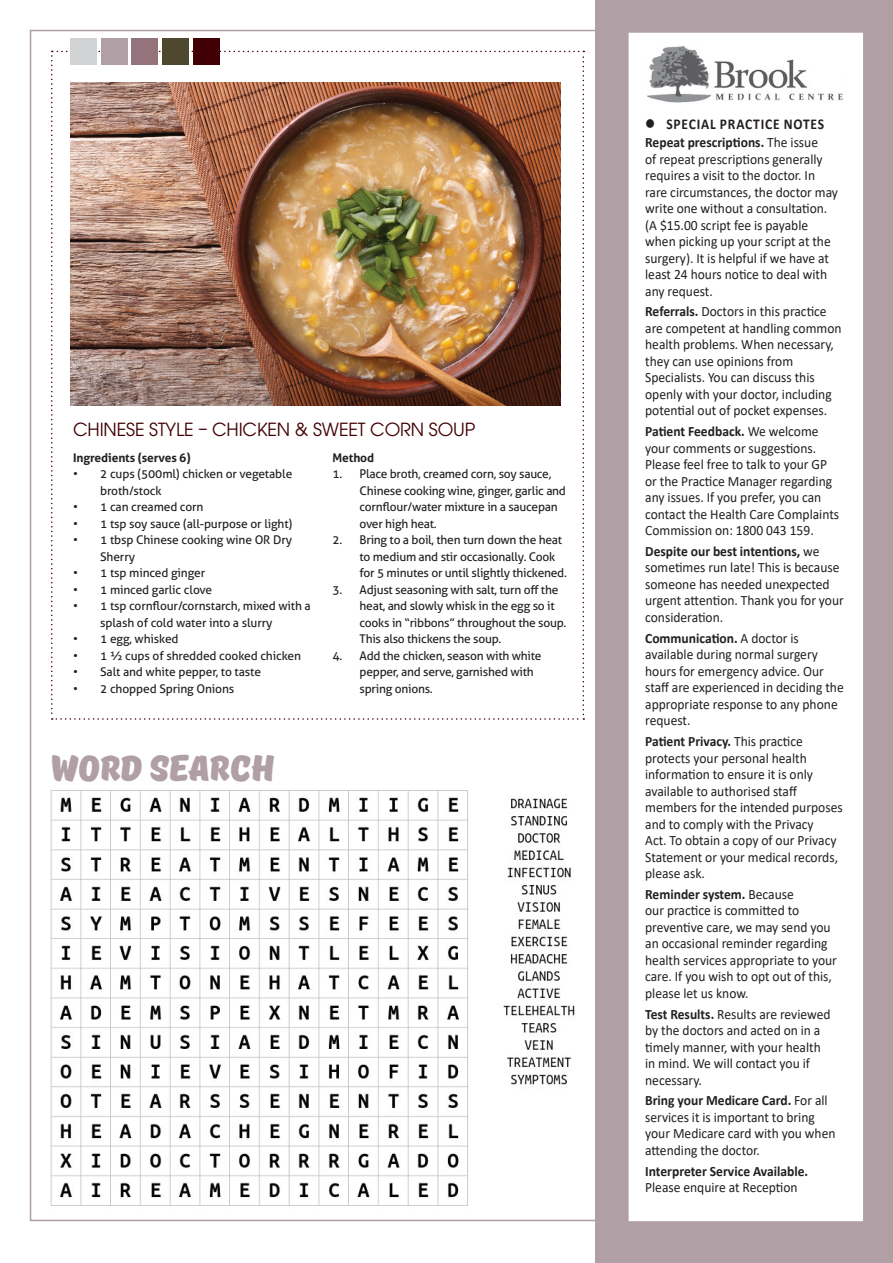
<style>
.page{position:relative;width:893px;height:1263px;background:#fff}
.page>*{position:absolute;margin:0;border:0;box-sizing:border-box;transform-origin:0 0}
.t1{font:900 36px "TT Masters";letter-spacing:-.01em;color:#b09fa4}
.t2{font:18px "ITC Avant Garde Pro";letter-spacing:-.01em;color:#410003}
.t3{font:700 15px "Calibri";letter-spacing:.06em;color:#231f20;scale:.9 1}
.t4{font:14.25px/16.5px "Calibri";color:#231f20;scale:.95 1}
.t5{font:700 14.25px "Calibri";color:#231f20;scale:.95 1}
.t6{font:12px/16.5px "Aller";letter-spacing:-.02em;color:#231f20}
.t7{font:700 12px "Aller";letter-spacing:-.01em;color:#231f20}
.s1{font-weight:700}
</style>
<div class="page">
<div style="left:595px;top:0;width:298px;height:1263px;background:#b09fa4"></div>
<svg style="left:51px;top:51px;width:533px;height:669px"></svg>
<div style="left:162px;top:38px;width:27px;height:27px;background:#4d482e"></div>
<div style="left:132px;top:38px;width:26px;height:27px;background:#94737c"></div>
<div style="left:101px;top:38px;width:26px;height:27px;background:#b09fa4"></div>
<div style="left:70px;top:38px;width:27px;height:27px;background:#d1d2d4"></div>
<div style="left:193px;top:38px;width:27px;height:27px;background:#410003"></div>
<img style="left:70px;top:83px;width:490px;height:322px">
<img style="left:50px;top:790px;width:525px;height:416px">
<div style="left:629px;top:33px;width:234px;height:1188px;background:#fff"></div>
<img style="left:647px;top:46px;width:196px;height:57px">
<p class="t2" style="left:73px;top:418px;width:404px">CHINESE STYLE – CHICKEN &amp; SWEET CORN SOUP</p>
<p class="t7" style="left:73px;top:450px;width:119px">Ingredients (serves 6)</p>
<p class="t6" style="left:100px;top:466px;width:194px;text-indent:-27px">• 2 cups (500ml) chicken or vegetable broth/stock</p>
<p class="t6" style="left:73px;top:499px;width:132px">• 1 can creamed corn</p>
<p class="t6" style="left:73px;top:515px;width:221px">• 1 tsp soy sauce (all-purpose or light)</p>
<p class="t6" style="left:100px;top:532px;width:193px;text-indent:-27px">• 1 tbsp Chinese cooking wine OR Dry<br>Sherry</p>
<p class="t6" style="left:73px;top:565px;width:133px">• 1 tsp minced ginger</p>
<p class="t6" style="left:73px;top:581px;width:141px">• 1 minced garlic clove</p>
<p class="t6" style="left:100px;top:598px;width:212px;text-indent:-27px">• 1 tsp cornflour/cornstarch, mixed with a splash of cold water into a slurry</p>
<p class="t6" style="left:73px;top:631px;width:107px">• 1 egg, whisked</p>
<p class="t6" style="left:73px;top:647px;width:229px">• 1 ½ cups of shredded cooked chicken</p>
<p class="t6" style="left:73px;top:664px;width:189px">• Salt and white pepper, to taste</p>
<p class="t6" style="left:73px;top:680px;width:163px">• 2 chopped Spring Onions</p>
<p class="t7" style="left:333px;top:450px;width:43px">Method</p>
<p class="t6" style="left:360px;top:466px;width:208px;text-indent:-27px">1. Place broth, creamed corn, soy sauce, Chinese cooking wine, ginger, garlic and cornflour/water mixture in a saucepan over high heat.</p>
<p class="t6" style="left:360px;top:532px;width:209px;text-indent:-27px">2. Bring to a boil, then turn down the heat to medium and stir occasionally. Cook for 5 minutes or until slightly thickened.</p>
<p class="t6" style="left:360px;top:581px;width:208px;text-indent:-27px">3. Adjust seasoning with salt, turn off the heat, and slowly whisk in the egg so it cooks in “ribbons” throughout the soup.<br>This also thickens the soup.</p>
<p class="t6" style="left:360px;top:647px;width:183px;text-indent:-27px">4. Add the chicken, season with white pepper, and serve, garnished with spring onions.</p>
<h1 class="t1" style="left:51px;top:744px;width:226px">WORD SEARCH</h1>
<p class="t3" style="left:645px;top:113px;width:200px">● SPECIAL PRACTICE NOTES</p>
<p class="t4" style="left:645px;top:134px;width:205px"><span class="s1">Repeat prescriptions.</span> The issue<br>of repeat prescriptions generally requires a visit to the doctor. In rare circumstances, the doctor may write one without a consultation. (A $15.00 script fee is payable when picking up your script at the surgery). It is helpful if we have at least 24 hours notice to deal with any request.</p>
<p class="t4" style="left:645px;top:303px;width:208px"><span class="s1">Referrals.</span> Doctors in this practice are competent at handling common health problems. When necessary, they can use opinions from Specialists. You can discuss this openly with your doctor, including potential out of pocket expenses.</p>
<p class="t4" style="left:645px;top:423px;width:206px"><span class="s1">Patient Feedback.</span> We welcome your comments or suggestions.<br>Please feel free to talk to your GP or the Practice Manager regarding any issues. If you prefer, you can contact the Health Care Complaints<br>Commission on: 1800 043 159.</p>
<p class="t4" style="left:645px;top:543px;width:211px"><span class="s1">Despite our best intentions,</span> we sometimes run late! This is because someone has needed unexpected urgent attention. Thank you for your consideration.</p>
<p class="t4" style="left:645px;top:629px;width:211px"><span class="s1">Communication.</span> A doctor is available during normal surgery hours for emergency advice. Our staff are experienced in deciding the appropriate response to any phone request.</p>
<p class="t4" style="left:645px;top:733px;width:209px"><span class="s1">Patient Privacy.</span> This practice protects your personal health information to ensure it is only available to authorised staff members for the intended purposes and to comply with the Privacy<br>Act. To obtain a copy of our Privacy<br>Statement or your medical records, please ask.</p>
<p class="t4" style="left:645px;top:885px;width:203px"><span class="s1">Reminder system.</span> Because<br>our practice is committed to preventive care, we may send you an occasional reminder regarding health services appropriate to your care. If you wish to opt out of this, please let us know.</p>
<p class="t4" style="left:645px;top:1005px;width:197px"><span class="s1">Test Results.</span> Results are reviewed by the doctors and acted on in a timely manner, with your health in mind. We will contact you if necessary.</p>
<p class="t4" style="left:645px;top:1092px;width:202px"><span class="s1">Bring your Medicare Card.</span> For all services it is important to bring your Medicare card with you when attending the doctor.</p>
<p class="t5" style="left:645px;top:1161px;width:173px">Interpreter Service Available.</p>
<p class="t4" style="left:645px;top:1179px;width:162px">Please enquire at Reception</p>
</div>
